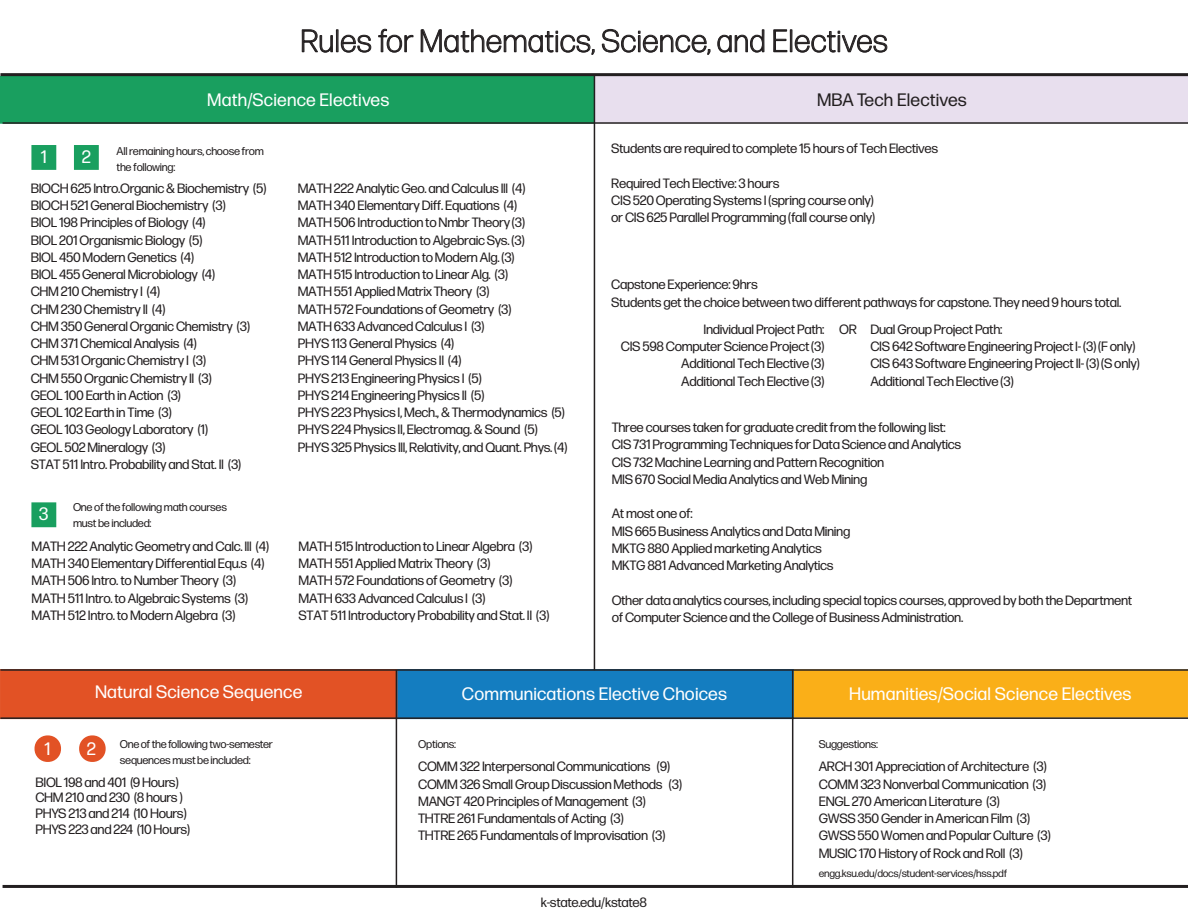
<style>
.page{position:relative;width:1188px;height:918px;background:#fff}
.page>*{position:absolute;margin:0;border:0;box-sizing:border-box;transform-origin:0 0}
.t1{font:300 31.5px "Forma DJR Text";letter-spacing:.01em;color:#231f20}
.t2{font:18px "Forma DJR Text";letter-spacing:.01em;color:#fff}
.t3{font:18px "Forma DJR Text";letter-spacing:.01em;color:#231f20}
.t4{font:13.5px/17.2px "Forma DJR Text";letter-spacing:-.025em;color:#231f20}
.t5{font:11.25px/16px "Forma DJR Text";letter-spacing:-.025em;color:#231f20}
.t6{font:10.5px "Forma DJR Text";letter-spacing:-.025em;color:#231f20}
</style>
<div class="page">
<div style="left:595px;top:76px;width:593px;height:47px;background:#e8dfee"></div>
<div style="left:0;top:77px;width:594px;height:46px;background:#199f5f"></div>
<div style="left:0;top:76px;width:595px;height:48px;border:2px solid #199f5f"></div>
<div style="left:31px;top:502px;width:25px;height:25px;background:#199f5f;border:2px solid #199f5f"></div>
<div style="left:31px;top:145px;width:25px;height:25px;background:#199f5f;border:2px solid #199f5f"></div>
<div style="left:74px;top:145px;width:25px;height:25px;background:#199f5f;border:2px solid #199f5f"></div>
<div style="left:395px;top:669px;width:399px;height:50px;background:#147dc0"></div>
<div style="left:1px;top:670px;width:395px;height:48px;background:#e25225"></div>
<div style="left:35px;top:736px;width:25px;height:25px;background:#e25225;border-radius:12px"></div>
<div style="left:35px;top:735px;width:26px;height:27px;border:2px solid #e25225;border-radius:12px"></div>
<div style="left:80px;top:736px;width:25px;height:25px;background:#e25225;border-radius:12px"></div>
<div style="left:79px;top:735px;width:27px;height:27px;border:2px solid #e25225;border-radius:12px"></div>
<div style="left:795px;top:671px;width:391px;height:45px;background:#faaf18"></div>
<div style="left:794px;top:669px;width:394px;height:49px;border:3px solid #faaf18"></div>
<hr style="left:0;top:73px;width:1188px;height:3px;background:#231f20">
<hr style="left:3px;top:885px;width:1185px;height:3px;background:#231f20">
<hr style="left:0;top:717px;width:1188px;height:2px;background:#231f20">
<hr style="left:0;top:669px;width:1188px;height:2px;background:#231f20">
<hr style="left:3px;top:122px;width:1185px;height:2px;background:#231f20">
<hr style="left:594px;top:76px;width:1px;height:594px;background:#231f20">
<hr style="left:792px;top:670px;width:1px;height:218px;background:#231f20">
<hr style="left:396px;top:670px;width:1px;height:218px;background:#231f20">
<svg style="left:302px;top:29px;width:31px;height:24px"></svg>
<div style="left:336px;top:30px;width:2px;height:22px;border:1px solid #231f20"></div>
<svg style="left:341px;top:35px;width:30px;height:18px"></svg>
<svg style="left:378px;top:29px;width:35px;height:24px"></svg>
<svg style="left:421px;top:29px;width:174px;height:26px"></svg>
<svg style="left:602px;top:29px;width:108px;height:26px"></svg>
<svg style="left:717px;top:29px;width:47px;height:23px"></svg>
<svg style="left:773px;top:29px;width:14px;height:23px"></svg>
<div style="left:790px;top:30px;width:2px;height:22px;border:1px solid #231f20"></div>
<svg style="left:795px;top:31px;width:92px;height:22px"></svg>
<h1 class="t1" style="left:300px;top:22px;width:589px">Rules for Mathematics, Science, and Electives</h1>
<h2 class="t3" style="left:817px;top:89px;width:151px">MBA Tech Electives</h2>
<h2 class="t2" style="left:207px;top:89px;width:184px">Math/Science Electives</h2>
<h2 class="t2" style="left:41px;top:146px;width:8px">1</h2>
<h2 class="t2" style="left:82px;top:146px;width:11px">2</h2>
<p class="t5" style="left:117px;top:142px;width:149px">All remaining hours, choose from the following:</p>
<p class="t4" style="left:31px;top:179px;width:237px">BIOCH 625 Intro.Organic &amp; Biochemistry (5)<br>BIOCH 521 General Biochemistry (3)<br>BIOL 198 Principles of Biology (4)<br>BIOL 201 Organismic Biology (5)<br>BIOL 450 Modern Genetics (4)<br>BIOL 455 General Microbiology (4)<br>CHM 210 Chemistry I (4)<br>CHM 230 Chemistry II (4)<br>CHM 350 General Organic Chemistry (3)<br>CHM 371 Chemical Analysis (4)<br>CHM 531 Organic Chemistry I (3)<br>CHM 550 Organic Chemistry II (3)<br>GEOL 100 Earth in Action (3)<br>GEOL 102 Earth in Time (3)<br>GEOL 103 Geology Laboratory (1)<br>GEOL 502 Mineralogy (3)<br>STAT 511 Intro. Probability and Stat. II (3)</p>
<p class="t4" style="left:298px;top:179px;width:271px">MATH 222 Analytic Geo. and Calculus Ill (4)<br>MATH 340 Elementary Diff. Equations (4)<br>MATH 506 Introduction to Nmbr Theory (3)<br>MATH 511 Introduction to Algebraic Sys. (3)<br>MATH 512 Introduction to Modern Alg. (3)<br>MATH 515 Introduction to Linear Alg. (3)<br>MATH 551 Applied Matrix Theory (3)<br>MATH 572 Foundations of Geometry (3)<br>MATH 633 Advanced Calculus I (3)<br>PHYS 113 General Physics (4)<br>PHYS 114 General Physics II (4)<br>PHYS 213 Engineering Physics I (5)<br>PHYS 214 Engineering Physics II (5)<br>PHYS 223 Physics I, Mech., &amp; Thermodynamics (5)<br>PHYS 224 Physics II, Electromag. &amp; Sound (5)<br>PHYS 325 Physics Ill, Relativity, and Quant. Phys. (4)</p>
<h2 class="t2" style="left:39px;top:502px;width:11px">3</h2>
<p class="t5" style="left:73px;top:499px;width:155px">One of the following math courses must be included:</p>
<p class="t4" style="left:32px;top:537px;width:239px">MATH 222 Analytic Geometry and Calc. Ill (4)<br>MATH 340 Elementary Differential Equ.s (4)<br>MATH 506 Intro. to Number Theory (3)<br>MATH 511 Intro. to Algebraic Systems (3)<br>MATH 512 Intro. to Modern Algebra (3)</p>
<p class="t4" style="left:299px;top:537px;width:252px">MATH 515 Introduction to Linear Algebra (3)<br>MATH 551 Applied Matrix Theory (3)<br>MATH 572 Foundations of Geometry (3)<br>MATH 633 Advanced Calculus I (3)<br>STAT 511 Introductory Probability and Stat. II (3)</p>
<p class="t4" style="left:611px;top:139px;width:328px">Students are required to complete 15 hours of Tech Electives</p>
<p class="t4" style="left:611px;top:174px;width:265px">Required Tech Elective: 3 hours<br>CIS 520 Operating Systems I (spring course only) or CIS 625 Parallel Programming (fall course only)</p>
<p class="t4" style="left:611px;top:276px;width:511px">Capstone Experience: 9hrs<br>Students get the choice between two different pathways for capstone. They need 9 hours total.</p>
<p class="t4" style="left:621px;top:320px;width:205px;text-align:right">Individual Project Path:<br>CIS 598 Computer Science Project (3)<br>Additional Tech Elective (3)<br>Additional Tech Elective (3)</p>
<p class="t4" style="left:870px;top:320px;width:271px">Dual Group Project Path:<br>CIS 642 Software Engineering Project I- (3) (F only)<br>CIS 643 Software Engineering Project II- (3) (S only)<br>Additional Tech Elective (3)</p>
<p class="t4" style="left:839px;top:320px;width:19px">OR</p>
<p class="t4" style="left:612px;top:418px;width:351px">Three courses taken for graduate credit from the following list:<br>CIS 731 Programming Techniques for Data Science and Analytics CIS 732 Machine Learning and Pattern Recognition<br>MIS 670 Social Media Analytics and Web Mining</p>
<p class="t4" style="left:612px;top:505px;width:240px">At most one of:<br>MIS 665 Business Analytics and Data Mining MKTG 880 Applied marketing Analytics MKTG 881 Advanced Marketing Analytics</p>
<p class="t4" style="left:612px;top:591px;width:522px">Other data analytics courses, including special topics courses, approved by both the Department of Computer Science and the College of Business Administration.</p>
<h2 class="t2" style="left:95px;top:681px;width:209px">Natural Science Sequence</h2>
<h2 class="t2" style="left:462px;top:683px;width:267px">Communications Elective Choices</h2>
<h2 class="t2" style="left:849px;top:683px;width:284px">Humanities/Social Science Electives</h2>
<h2 class="t2" style="left:45px;top:738px;width:8px">1</h2>
<h2 class="t2" style="left:87px;top:738px;width:11px">2</h2>
<p class="t5" style="left:120px;top:736px;width:154px">One of the following two-semester sequences must be included:</p>
<p class="t4" style="left:35px;top:774px;width:156px;line-height:15.8px">BIOL 198 and 401 (9 Hours)<br>CHM 210 and 230 (8 hours )<br>PHYS 213 and 214 (10 Hours)<br>PHYS 223 and 224 (10 Hours)</p>
<p class="t5" style="left:418px;top:736px;width:39px">Options:</p>
<p class="t4" style="left:418px;top:758px;width:265px">COMM 322 Interpersonal Communications (9)<br>COMM 326 Small Group Discussion Methods (3)<br>MANGT 420 Principles of Management (3)<br>THTRE 261 Fundamentals of Acting (3)<br>THTRE 265 Fundamentals of Improvisation (3)</p>
<p class="t4" style="left:819px;top:758px;width:234px">ARCH 301 Appreciation of Architecture (3)<br>COMM 323 Nonverbal Communication (3)<br>ENGL 270 American Literature (3)<br>GWSS 350 Gender in American Film (3)<br>GWSS 550 Women and Popular Culture (3)<br>MUSIC 170 History of Rock and Roll (3)</p>
<p class="t6" style="left:819px;top:866px;width:190px">engg.ksu.edu/docs/student-services/hss.pdf</p>
<p class="t4" style="left:541px;top:894px;width:108px">k-state.edu/kstate8</p>
<p class="t5" style="left:819px;top:736px;width:61px">Suggestions:</p>
</div>
